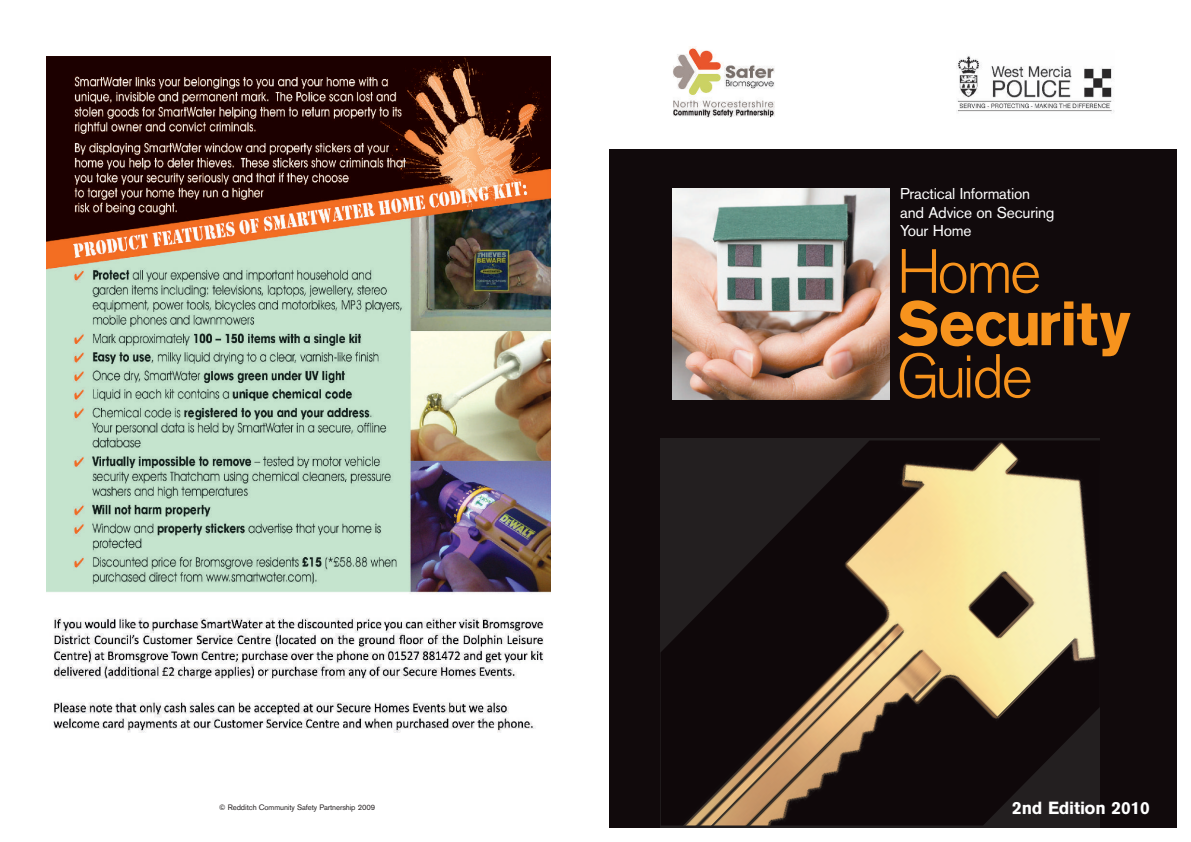
<style>
.page{position:relative;width:1191px;height:842px;background:#fff}
.page>*{position:absolute;margin:0;border:0;box-sizing:border-box;transform-origin:0 0}
.t1{font:300 62.1px "AK11";letter-spacing:-.045em;color:#f7931d}
.t2{font:700 62.1px "AK11";color:#f7931d}
.t3{font:700 17.5px "AK11";color:#fff}
.t4{font:15.5px/18.6px "AK11";color:#fff}
.t5{font:7.7px "AK11";color:#231f20}
.s1{font-family:"Swiss 721 BT"}
</style>
<div class="page">
<div style="left:609px;top:150px;width:567px;height:678px;background:#110a0c"></div>
<img style="left:673px;top:189px;width:216px;height:211px">
<img style="left:660px;top:440px;width:440px;height:385px">
<img style="left:956px;top:56px;width:158px;height:56px">
<img style="left:673px;top:47px;width:102px;height:71px">
<img style="left:46px;top:56px;width:504px;height:677px">
<p class="t5" style="left:219px;top:802px;width:157px"><span class="s1">©</span> Redditch Community Safety Partnership 2009</p>
<p class="t4" style="left:900px;top:185px;width:156px">Practical Information and Advice on Securing<br>Your Home</p>
<h1 class="t1" style="left:897px;top:236px;width:146px">Home</h1>
<h1 class="t2" style="left:897px;top:287px;width:234px">Security</h1>
<h1 class="t1" style="left:897px;top:341px;width:137px">Guide</h1>
<p class="t3" style="left:1012px;top:797px;width:139px">2nd Edition 2010</p>
</div>
